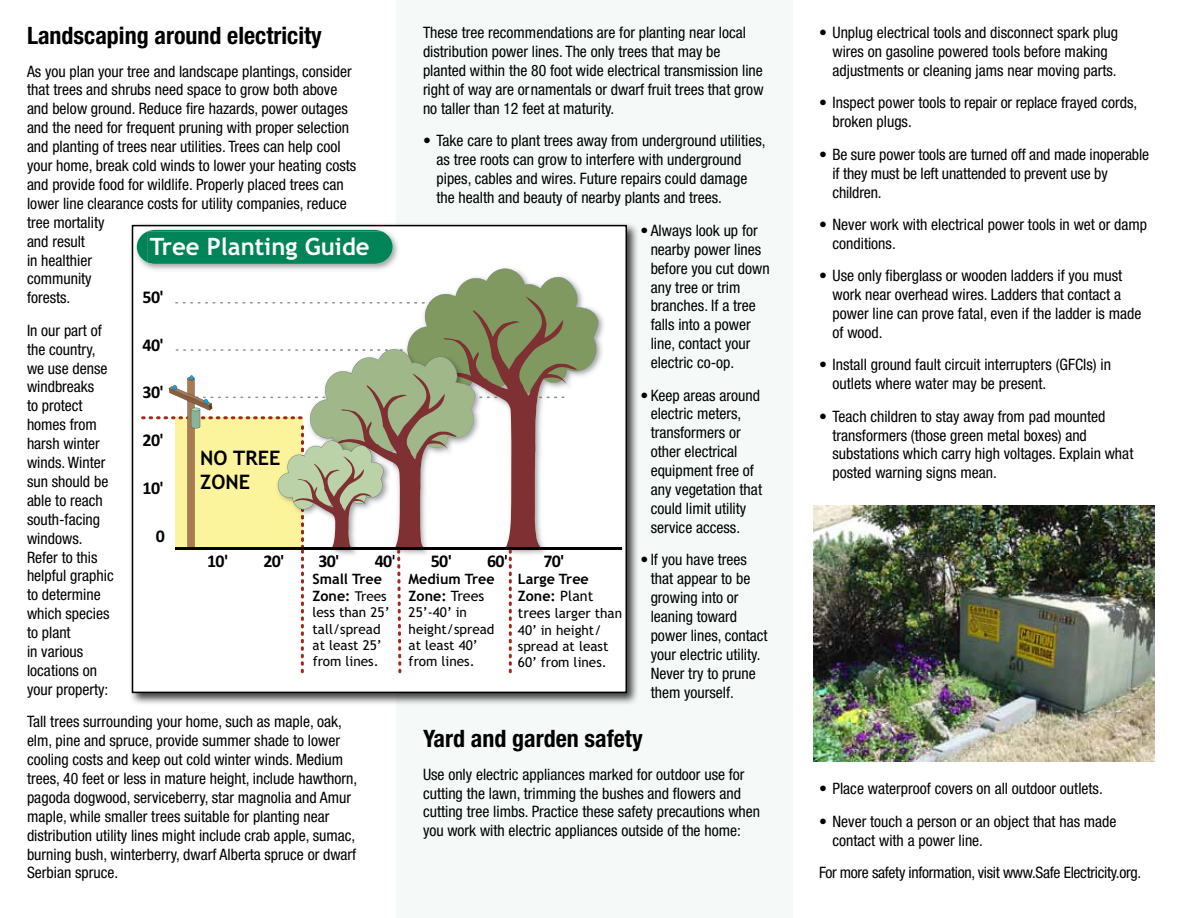
<style>
.page{position:relative;width:1188px;height:918px;background:#fff}
.page>*{position:absolute;margin:0;border:0;box-sizing:border-box;transform-origin:0 0}
.t1{font:700 condensed 24px "Helvetica Neue LT Std";color:#000}
.t2{font:700 23.85px "Trebuchet MS";color:#fff}
.t3{font:700 19.95px/24px "Trebuchet MS";color:#000}
.t4{font:700 18px "Calibri";letter-spacing:-.04em;color:#010101}
.t5{font:700 18px "Calibri";color:#010201}
.t6{font:condensed 15.75px/18.9px "Helvetica Neue LT Std";color:#000}
.t7{font:condensed 15.75px "Helvetica Neue LT Std";letter-spacing:-.02em;color:#000}
.t8{font:700 14.25px/17.1px "Trebuchet MS";color:#000}
.t9{font:13.65px/16.4px "Trebuchet MS";color:#000}
.s1{color:#010101}
.s2{font-weight:400;font-size:13.65px}
.s3{font-weight:400}
.s4{font-size:14.25px}
</style>
<div class="page">
<div style="left:396px;top:0;width:396px;height:918px;background:#f5faf8"></div>
<div style="left:129px;top:222px;width:511px;height:484px;background:#000;opacity:.75"></div>
<div style="left:133px;top:226px;width:493px;height:466px;background:#fff"></div>
<img style="left:136px;top:229px;width:244px;height:26px">
<hr style="left:175px;top:547px;width:446px;height:2px;background:#010101">
<svg style="left:137px;top:230px;width:462px;height:443px"></svg>
<div style="left:132px;top:225px;width:495px;height:468px;border:2px solid #000"></div>
<img style="left:814px;top:505px;width:340px;height:256px">
<h1 class="t1" style="left:27px;top:21px;width:296px">Landscaping around electricity</h1>
<p class="t6" style="left:27px;top:61px;width:331px">As you plan your tree and landscape plantings, consider that trees and shrubs need space to grow both above and below ground. Reduce fire hazards, power outages and the need for frequent pruning with proper selection and planting of trees near utilities. Trees can help cool your home, break cold winds to lower your heating costs and provide food for wildlife. Properly placed trees can lower line clearance costs for utility companies, reduce tree mortality<br>and result<br>in healthier<br>community<br>forests.</p>
<p class="t6" style="left:27px;top:321px;width:88px">In our part of the country, we use dense windbreaks<br>to protect homes from harsh winter winds. Winter sun should be able to reach south-facing windows.<br>Refer to this helpful graphic to determine which species to plant<br>in various locations on your property:</p>
<p class="t6" style="left:27px;top:712px;width:332px">Tall trees surrounding your home, such as maple, oak, elm, pine and spruce, provide summer shade to lower cooling costs and keep out cold winter winds. Medium trees, 40 feet or less in mature height, include hawthorn, pagoda dogwood, serviceberry, star magnolia and Amur maple, while smaller trees suitable for planting near distribution utility lines might include crab apple, sumac, burning bush, winterberry, dwarf Alberta spruce or dwarf Serbian spruce.</p>
<p class="t6" style="left:423px;top:23px;width:342px">These tree recommendations are for planting near local distribution power lines. The only trees that may be planted within the 80 foot wide electrical transmission line right of way are ornamentals or dwarf fruit trees that grow no taller than 12 feet at maturity.</p>
<p class="t6" style="left:437px;top:131px;width:331px;text-indent:-14px">• Take care to plant trees away from underground utilities, as tree roots can grow to interfere with underground pipes, cables and wires. Future repairs could damage the health and beauty of nearby plants and trees.</p>
<p class="t6" style="left:651px;top:221px;width:121px;text-indent:-10px">• Always look up for nearby power lines before you cut down any tree or trim branches. If a tree falls into a power line, contact your electric co-op.</p>
<p class="t6" style="left:651px;top:385px;width:113px;text-indent:-10px">• Keep areas around electric meters, transformers or other electrical equipment free of any vegetation that could limit utility service access.</p>
<p class="t6" style="left:651px;top:550px;width:119px;text-indent:-10px">• If you have trees that appear to be growing into or leaning toward power lines, contact your electric utility.<br>Never try to prune them yourself.</p>
<h1 class="t1" style="left:423px;top:724px;width:221px">Yard and garden safety</h1>
<p class="t6" style="left:423px;top:764px;width:339px">Use only electric appliances marked for outdoor use for cutting the lawn, trimming the bushes and flowers and cutting tree limbs. Practice these safety precautions when you work with electric appliances outside of the home:</p>
<h2 class="t2" style="left:150px;top:232px;width:221px">Tree Planting Guide</h2>
<p class="t4" style="left:143px;top:285px;width:22px">50'</p>
<p class="t4" style="left:143px;top:333px;width:22px">40'</p>
<p class="t4" style="left:143px;top:381px;width:22px">30'</p>
<p class="t4" style="left:143px;top:429px;width:22px">20'</p>
<p class="t4" style="left:143px;top:477px;width:22px">10'</p>
<p class="t4" style="left:156px;top:525px;width:11px">0</p>
<p class="t4" style="left:207px;top:550px;width:22px">10'</p>
<p class="t4" style="left:263px;top:550px;width:22px">20'</p>
<p class="t4" style="left:318px;top:550px;width:22px">30'</p>
<p class="t4" style="left:375px;top:550px;width:22px">40'</p>
<p class="t4" style="left:431px;top:550px;width:22px">50'</p>
<p class="t5" style="left:487px;top:550px;width:22px">6<span class="s1">0</span>'</p>
<p class="t4" style="left:543px;top:550px;width:22px">70'</p>
<p class="t3" style="left:200px;top:446px;width:82px">NO TREE<br>ZONE</p>
<p class="t8" style="left:312px;top:570px;width:76px">Small Tree<br>Zone: <span class="s2">Trees</span></p>
<p class="t9" style="left:313px;top:605px;width:79px">less than 25’ tall/spread at least 25’ from lines.</p>
<p class="t8" style="left:409px;top:570px;width:88px">Medium Tree<br>Zone: <span class="s3">Trees</span></p>
<p class="t9" style="left:409px;top:605px;width:87px">25’-40’ in height/spread at least 40’ from lines.</p>
<p class="t8" style="left:518px;top:570px;width:77px">Large Tree<br>Zone: <span class="s3">Plant</span></p>
<p class="t9" style="left:518px;top:605px;width:106px"><span class="s4">trees</span> larger than<br>40’ in height/ spread at least<br>60’ from lines.</p>
<p class="t6" style="left:833px;top:23px;width:287px;text-indent:-13px">• Unplug electrical tools and disconnect spark plug wires on gasoline powered tools before making adjustments or cleaning jams near moving parts.</p>
<p class="t6" style="left:833px;top:93px;width:306px;text-indent:-14px">• Inspect power tools to repair or replace frayed cords, broken plugs.</p>
<p class="t6" style="left:833px;top:145px;width:318px;text-indent:-13px">• Be sure power tools are turned off and made inoperable if they must be left unattended to prevent use by children.</p>
<p class="t6" style="left:833px;top:215px;width:316px;text-indent:-13px">• Never work with electrical power tools in wet or damp conditions.</p>
<p class="t6" style="left:833px;top:266px;width:310px;text-indent:-13px">• Use only fiberglass or wooden ladders if you must work near overhead wires. Ladders that contact a power line can prove fatal, even if the ladder is made of wood.</p>
<p class="t6" style="left:833px;top:355px;width:280px;text-indent:-13px">• Install ground fault circuit interrupters (GFCIs) in outlets where water may be present.</p>
<p class="t6" style="left:833px;top:407px;width:302px;text-indent:-13px">• Teach children to stay away from pad mounted transformers (those green metal boxes) and substations which carry high voltages. Explain what posted warning signs mean.</p>
<p class="t6" style="left:819px;top:779px;width:285px">• Place waterproof covers on all outdoor outlets.</p>
<p class="t6" style="left:833px;top:812px;width:285px;text-indent:-13px">• Never touch a person or an object that has made contact with a power line.</p>
<p class="t7" style="left:819px;top:863px;width:324px">For more safety information, visit www.Safe Electricity.org.</p>
</div>
